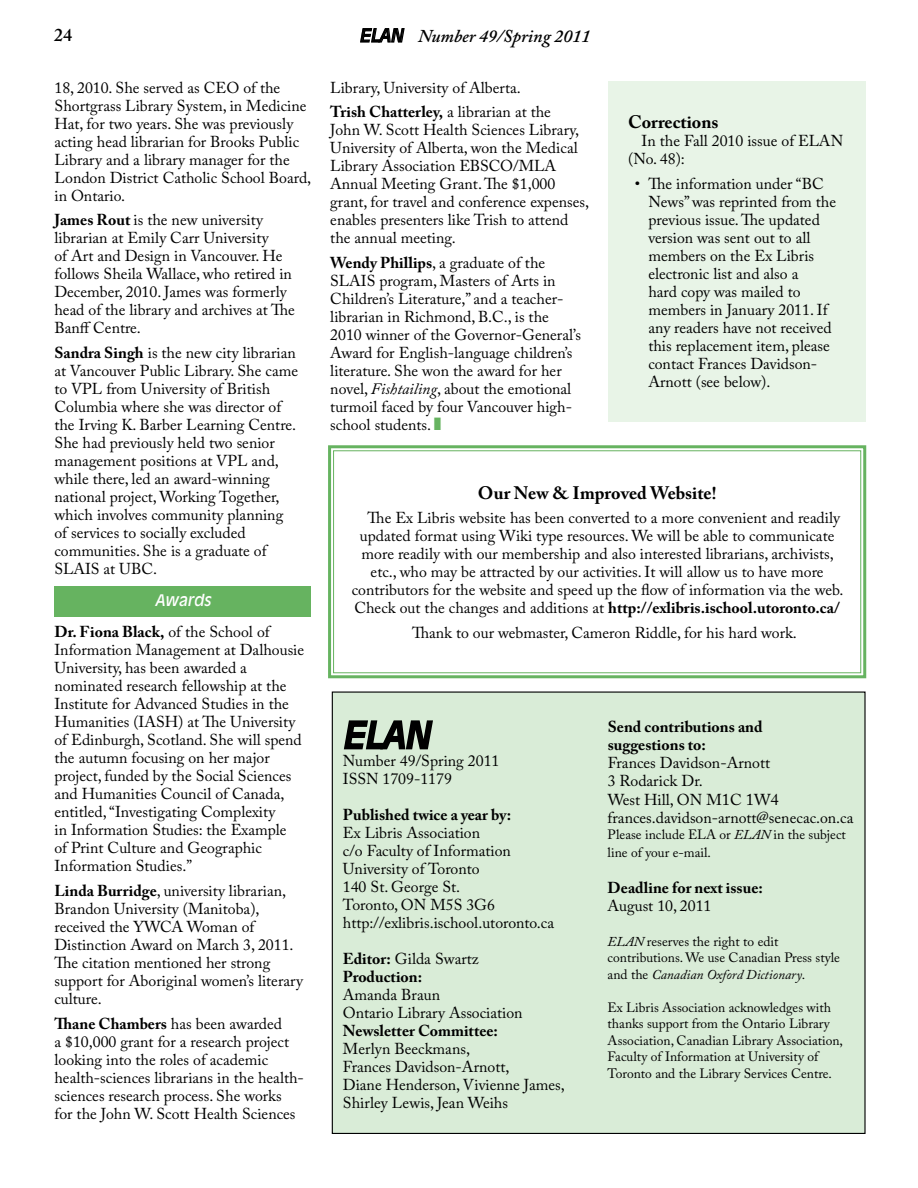
<style>
.page{position:relative;width:918px;height:1188px;background:#fff}
.page>*{position:absolute;margin:0;border:0;box-sizing:border-box;transform-origin:0 0}
.t1{font:italic 36px "Antique Olive Std";color:#000}
.t2{font:700 18px "Adobe Caslon Pro";color:#000}
.t3{font:italic 600 18px "Adobe Caslon Pro";color:#000}
.t4{font:600 18px "Adobe Caslon Pro";color:#000}
.t5{font:15.75px/18px "Adobe Caslon Pro";color:#000}
.t6{font:700 15.75px/18px "Adobe Caslon Pro";color:#000}
.t7{font:italic 15.75px "Antique Olive Std";color:#fff}
.t8{font:13.5px/16.5px "Adobe Caslon Pro";color:#000}
.s1{font-family:"Antique Olive Std";font-weight:400}
.s2{font-weight:700}
.s3{font-style:italic}
.s4{color:#66b360}
.s5{font-weight:400}
.s6{font-size:16.5px}
</style>
<div class="page">
<svg style="left:360px;top:28px;width:45px;height:15px"></svg>
<div style="left:54px;top:586px;width:256px;height:30px;background:#66b360"></div>
<div style="left:608px;top:81px;width:258px;height:340px;background:#e8f4e7"></div>
<div style="left:332px;top:692px;width:533px;height:441px;background:#d9ecd7"></div>
<svg style="left:343px;top:691px;width:91px;height:59px"></svg>
<svg style="left:328px;top:445px;width:539px;height:234px"></svg>
<div style="left:333px;top:450px;width:528px;height:223px;border:1px solid #66b360"></div>
<p class="t4" style="left:54px;top:25px;width:19px">24</p>
<p class="t3" style="left:360px;top:25px;width:232px"><span class="s1">ELAN</span> Number 49/Spring 2011</p>
<p class="t5" style="left:54px;top:78px;width:258px">18, 2010. She served as CEO of the Shortgrass Library System, in Medicine Hat, for two years. She was previously acting head librarian for Brooks Public Library and a library manager for the London District Catholic School Board, in Ontario.</p>
<p class="t5" style="left:54px;top:211px;width:242px"><span class="s2">James Rout</span> is the new university librarian at Emily Carr University<br>of Art and Design in Vancouver. He follows Sheila Wallace, who retired in<br>December, 2010. James was formerly head of the library and archives at The<br>Banff Centre.</p>
<p class="t5" style="left:54px;top:344px;width:245px"><span class="s2">Sandra Singh</span> is the new city librarian at Vancouver Public Library. She came to VPL from University of British Columbia where she was director of the Irving K. Barber Learning Centre.<br>She had previously held two senior management positions at VPL and, while there, led an award-winning national project, Working Together, which involves community planning of services to socially excluded communities. She is a graduate of SLAIS at UBC.</p>
<p class="t7" style="left:156px;top:590px;width:57px">Awards</p>
<p class="t5" style="left:54px;top:623px;width:251px"><span class="s2">Dr. Fiona Black,</span> of the School of Information Management at Dalhousie University, has been awarded a nominated research fellowship at the Institute for Advanced Studies in the Humanities (IASH) at The University of Edinburgh, Scotland. She will spend the autumn focusing on her major project, funded by the Social Sciences and Humanities Council of Canada, entitled, “Investigating Complexity<br>in Information Studies: the Example<br>of Print Culture and Geographic Information Studies.”</p>
<p class="t5" style="left:54px;top:881px;width:250px"><span class="s2">Linda Burridge</span>, university librarian,<br>Brandon University (Manitoba), received the YWCA Woman of<br>Distinction Award on March 3, 2011.<br>The citation mentioned her strong support for Aboriginal women’s literary culture.</p>
<p class="t5" style="left:54px;top:1014px;width:251px"><span class="s2">Thane Chambers</span> has been awarded<br>a $10,000 grant for a research project looking into the roles of academic health-sciences librarians in the health&shy;sciences research process. She works<br>for the John W. Scott Health Sciences</p>
<p class="t5" style="left:330px;top:75px;width:222px;line-height:24.8px">Library, University of Alberta.<br><span class="s2">Trish Chatterley,</span> a librarian at the</p>
<p class="t5" style="left:330px;top:121px;width:260px">John W. Scott Health Sciences Library, University of Alberta, won the Medical Library Association EBSCO/MLA Annual Meeting Grant. The $1,000 grant, for travel and conference expenses, enables presenters like Trish to attend the annual meeting.</p>
<p class="t5" style="left:330px;top:254px;width:252px"><span class="s2">Wendy Phillips</span>, a graduate of the SLAIS program, Masters of Arts in Children’s Literature,” and a teacher&shy;librarian in Richmond, B.C., is the 2010 winner of the Governor-General’s Award for English-language children’s literature. She won the award for her novel, <span class="s3">Fishtailing</span>, about the emotional turmoil faced by four Vancouver high&shy;school students. <span class="s4">■</span></p>
<p class="t2" style="left:628px;top:112px;width:92px">Corrections</p>
<p class="t5" style="left:628px;top:132px;width:217px;text-indent:13px">In the Fall 2010 issue of ELAN (No. 48):</p>
<p class="t5" style="left:648px;top:175px;width:189px;text-indent:-13px">• The information under “BC<br>News” was reprinted from the previous issue. The updated version was sent out to all members on the Ex Libris electronic list and also a<br>hard copy was mailed to members in January 2011. If any readers have not received this replacement item, please contact Frances Davidson-<br>Arnott (see below).</p>
<p class="t2" style="left:478px;top:482px;width:240px">Our New &amp; Improved Website!</p>
<p class="t5" style="left:368px;top:509px;width:474px">The Ex Libris website has been converted to a more convenient and readily</p>
<p class="t5" style="left:360px;top:527px;width:476px">updated format using Wiki type resources. We will be able to communicate</p>
<p class="t5" style="left:362px;top:545px;width:474px">more readily with our membership and also interested librarians, archivists,</p>
<p class="t5" style="left:371px;top:563px;width:455px">etc., who may be attracted by our activities. It will allow us to have more</p>
<p class="t5" style="left:352px;top:581px;width:493px">contributors for the website and speed up the flow of information via the web.</p>
<p class="t6" style="left:354px;top:599px;width:487px"><span class="s5">Check out the changes and additions at</span> http://exlibris.ischool.utoronto.ca/</p>
<p class="t5" style="left:412px;top:624px;width:386px">Thank to our webmaster, Cameron Riddle, for his hard work.</p>
<p class="t6" style="left:608px;top:718px;width:156px">Send contributions and suggestions to:</p>
<p class="t5" style="left:608px;top:753px;width:247px">Frances Davidson-Arnott<br>3 Rodarick Dr.<br>West Hill, ON M<span class="s6">1</span>C <span class="s6">1</span>W<span class="s6">4 </span>frances.davidson-arnott@senecac.on.ca</p>
<p class="t8" style="left:608px;top:826px;width:240px;line-height:18px">Please include ELA or <span class="s3">ELAN</span> in the subject line of your e-mail.</p>
<p class="t6" style="left:608px;top:879px;width:157px">Deadline for next issue:</p>
<p class="t5" style="left:608px;top:897px;width:105px">August 10, 2011</p>
<p class="t8" style="left:608px;top:933px;width:234px"><span class="s3">ELAN</span> reserves the right to edit contributions. We use Canadian Press style and the <span class="s3">Canadian Oxford Dictionary</span>.</p>
<p class="t8" style="left:608px;top:999px;width:237px">Ex Libris Association acknowledges with thanks support from the Ontario Library Association, Canadian Library Association, Faculty of Information at University of Toronto and the Library Services Centre.</p>
<h1 class="t1" style="left:343px;top:713px;width:89px">ELAN</h1>
<p class="t5" style="left:343px;top:752px;width:158px">Number 49/Spring 2011<br>ISSN 1709-1179</p>
<p class="t6" style="left:343px;top:806px;width:170px">Published twice a year by:</p>
<p class="t5" style="left:343px;top:824px;width:213px">Ex Libris Association<br>c/o Faculty of Information<br>University of Toronto<br>140 St. George St.<br>Toronto, ON M5S 3G6 http://exlibris.ischool.utoronto.ca</p>
<p class="t6" style="left:343px;top:950px;width:137px">Editor: <span class="s5">Gilda Swartz<br></span>Production:</p>
<p class="t5" style="left:343px;top:986px;width:181px">Amanda Braun<br>Ontario Library Association</p>
<p class="t6" style="left:343px;top:1022px;width:157px">Newsletter Committee:</p>
<p class="t5" style="left:343px;top:1040px;width:224px">Merlyn Beeckmans,<br>Frances Davidson-Arnott,<br>Diane Henderson, Vivienne James,<br>Shirley Lewis, Jean Weihs</p>
</div>
